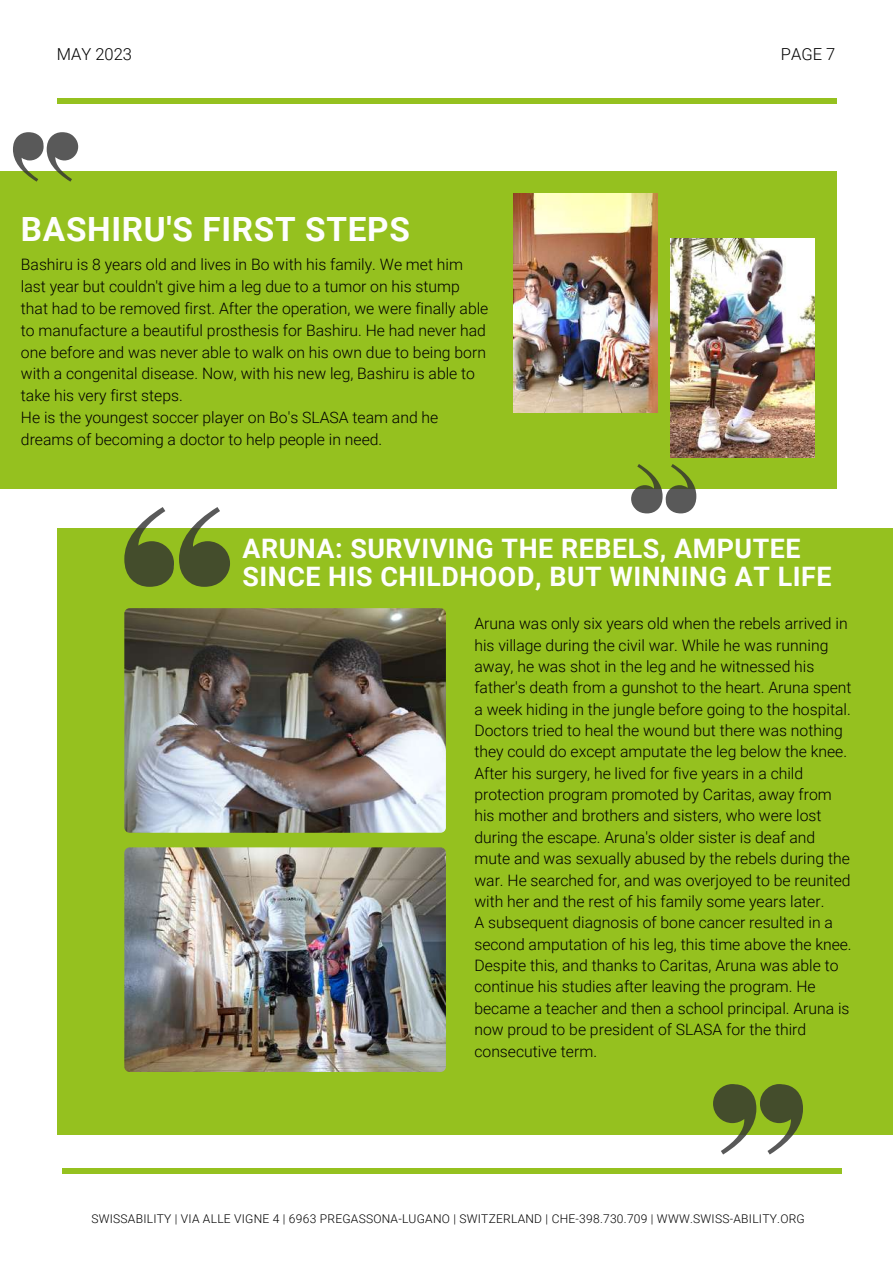
<style>
.page{position:relative;width:893px;height:1264px;background:#fff}
.page>*{position:absolute;margin:0;border:0;box-sizing:border-box;transform-origin:0 0}
.t1{font:700 33.3px "Roboto";letter-spacing:.02em;color:#fefefd}
.t2{font:700 26.85px/28px "Roboto";letter-spacing:.02em;color:#fefefd}
.t3{font:300 16.5px "Roboto";color:#000}
.t4{font:300 15.75px/21.3px "Roboto";color:#000}
.t5{font:300 12px "Roboto";letter-spacing:.02em;color:#000}
</style>
<div class="page">
<div style="left:57px;top:528px;width:835px;height:606px;background:#95c11f"></div>
<svg style="left:713px;top:1084px;width:90px;height:70px"></svg>
<svg style="left:124px;top:507px;width:106px;height:80px"></svg>
<div style="left:57px;top:98px;width:779px;height:6px;background:#95c11f"></div>
<div style="left:62px;top:1167px;width:779px;height:6px;background:#95c11f"></div>
<div style="left:0;top:171px;width:836px;height:317px;background:#95c11f"></div>
<img style="left:513px;top:194px;width:144px;height:218px">
<svg style="left:13px;top:132px;width:65px;height:50px"></svg>
<svg style="left:631px;top:464px;width:65px;height:49px"></svg>
<img style="left:670px;top:239px;width:144px;height:218px">
<img style="left:124px;top:608px;width:322px;height:224px;border-radius:5px">
<img style="left:124px;top:847px;width:322px;height:224px;border-radius:5px">
<p class="t3" style="left:57px;top:44px;width:77px">MAY 2023</p>
<p class="t3" style="left:780px;top:44px;width:56px">PAGE 7</p>
<h1 class="t1" style="left:21px;top:210px;width:390px">BASHIRU'S FIRST STEPS</h1>
<p class="t4" style="left:21px;top:254px;width:469px;line-height:21.9px">Bashiru is 8 years old and lives in Bo with his family. We met him last year but couldn't give him a leg due to a tumor on his stump that had to be removed first. After the operation, we were finally able to manufacture a beautiful prosthesis for Bashiru. He had never had one before and was never able to walk on his own due to being born with a congenital disease. Now, with his new leg, Bashiru is able to take his very first steps.<br>He is the youngest soccer player on Bo's SLASA team and he dreams of becoming a doctor to help people in need.</p>
<h2 class="t2" style="left:242px;top:535px;width:590px">ARUNA: SURVIVING THE REBELS, AMPUTEE<br>SINCE HIS CHILDHOOD, BUT WINNING AT LIFE</h2>
<p class="t4" style="left:474px;top:613px;width:379px">Aruna was only six years old when the rebels arrived in his village during the civil war. While he was running away, he was shot in the leg and he witnessed his father's death from a gunshot to the heart. Aruna spent a week hiding in the jungle before going to the hospital.<br>Doctors tried to heal the wound but there was nothing they could do except amputate the leg below the knee.<br>After his surgery, he lived for five years in a child protection program promoted by Caritas, away from his mother and brothers and sisters, who were lost during the escape. Aruna's older sister is deaf and mute and was sexually abused by the rebels during the war. He searched for, and was overjoyed to be reunited with her and the rest of his family some years later.<br>A subsequent diagnosis of bone cancer resulted in a second amputation of his leg, this time above the knee.<br>Despite this, and thanks to Caritas, Aruna was able to continue his studies after leaving the program. He became a teacher and then a school principal. Aruna is now proud to be president of SLASA for the third consecutive term.</p>
<p class="t5" style="left:91px;top:1211px;width:715px">SWISSABILITY | VIA ALLE VIGNE 4 | 6963 PREGASSONA-LUGANO | SWITZERLAND | CHE-398.730.709 | WWW.SWISS-ABILITY.ORG</p>
</div>
